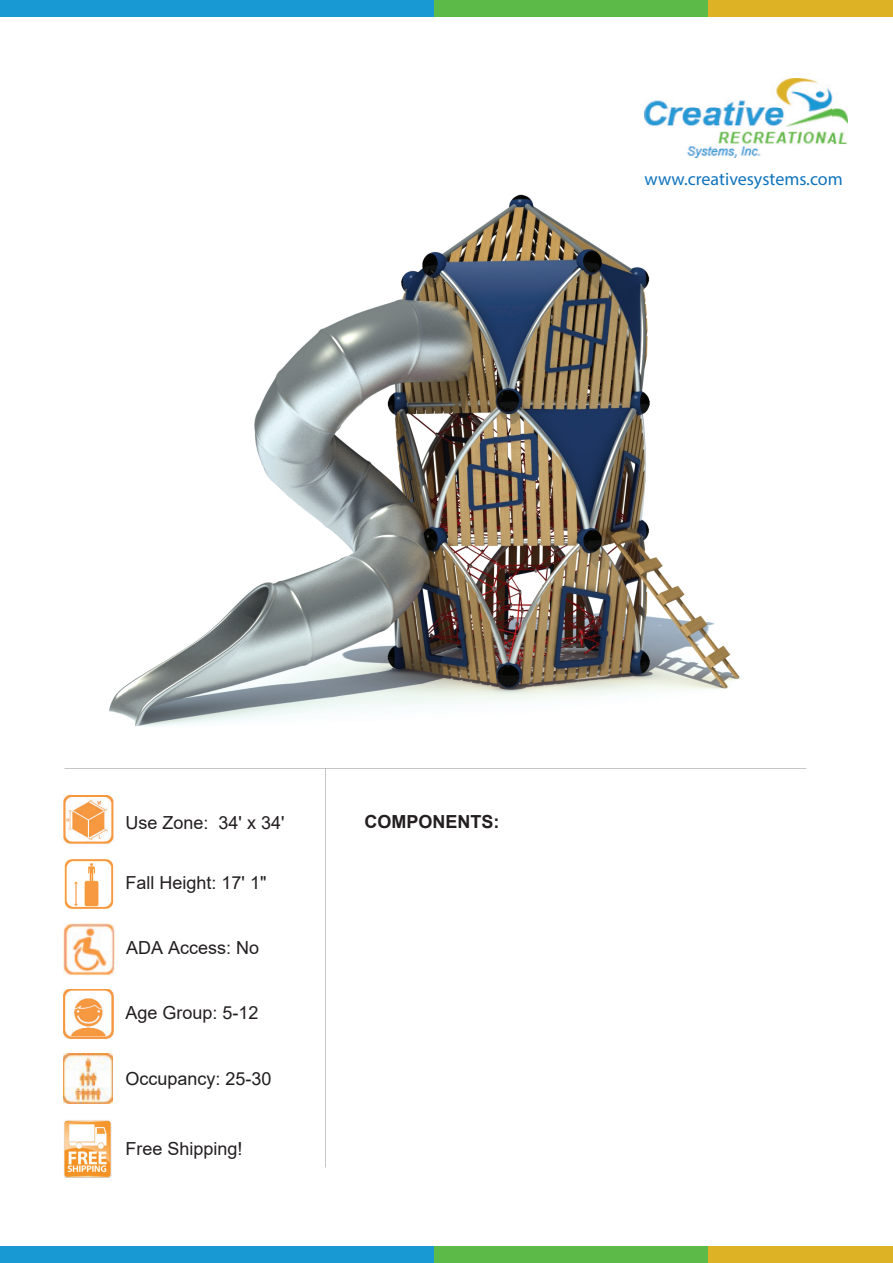
<style>
.page{position:relative;width:893px;height:1263px;background:#fff}
.page>*{position:absolute;margin:0;border:0;box-sizing:border-box;transform-origin:0 0}
.t1{font:18px "Arial";color:#231f20}
.t2{font:18px "Myriad Pro";color:#1074bc}
.t3{font:18px "Arial";color:#201d1e}
.t4{font:700 18px "Arial";color:#231f20}
</style>
<div class="page">
<img style="left:64px;top:109px;width:743px;height:660px">
<img style="left:645px;top:78px;width:203px;height:67px">
<img style="left:645px;top:108px;width:187px;height:50px">
<div style="left:0;top:0;width:434px;height:16px;background:#1999d4"></div>
<div style="left:577px;top:0;width:316px;height:16px;background:#ddb225"></div>
<div style="left:434px;top:0;width:273px;height:16px;background:#5bba48"></div>
<div style="left:0;top:1246px;width:434px;height:17px;background:#1999d4"></div>
<div style="left:577px;top:1246px;width:316px;height:17px;background:#ddb225"></div>
<div style="left:434px;top:1246px;width:273px;height:17px;background:#5bba48"></div>
<img style="left:64px;top:923px;width:51px;height:52px">
<img style="left:63px;top:989px;width:51px;height:50px">
<img style="left:63px;top:795px;width:51px;height:49px">
<img style="left:64px;top:1120px;width:47px;height:58px">
<img style="left:63px;top:1054px;width:50px;height:50px">
<img style="left:64px;top:859px;width:50px;height:50px">
<p class="t2" style="left:645px;top:167px;width:200px">www.creativesystems.com</p>
<p class="t1" style="left:125px;top:810px;width:160px">Use Zone: 34' x 34'</p>
<p class="t4" style="left:365px;top:809px;width:137px">COMPONENTS:</p>
<p class="t1" style="left:125px;top:870px;width:142px">Fall Height: 17' 1"</p>
<p class="t1" style="left:126px;top:935px;width:135px">ADA Access: No</p>
<p class="t1" style="left:126px;top:1000px;width:135px">Age Group: 5-12</p>
<p class="t3" style="left:125px;top:1066px;width:148px">Occupancy: 25-30</p>
<p class="t1" style="left:125px;top:1136px;width:119px">Free Shipping!</p>
</div>
